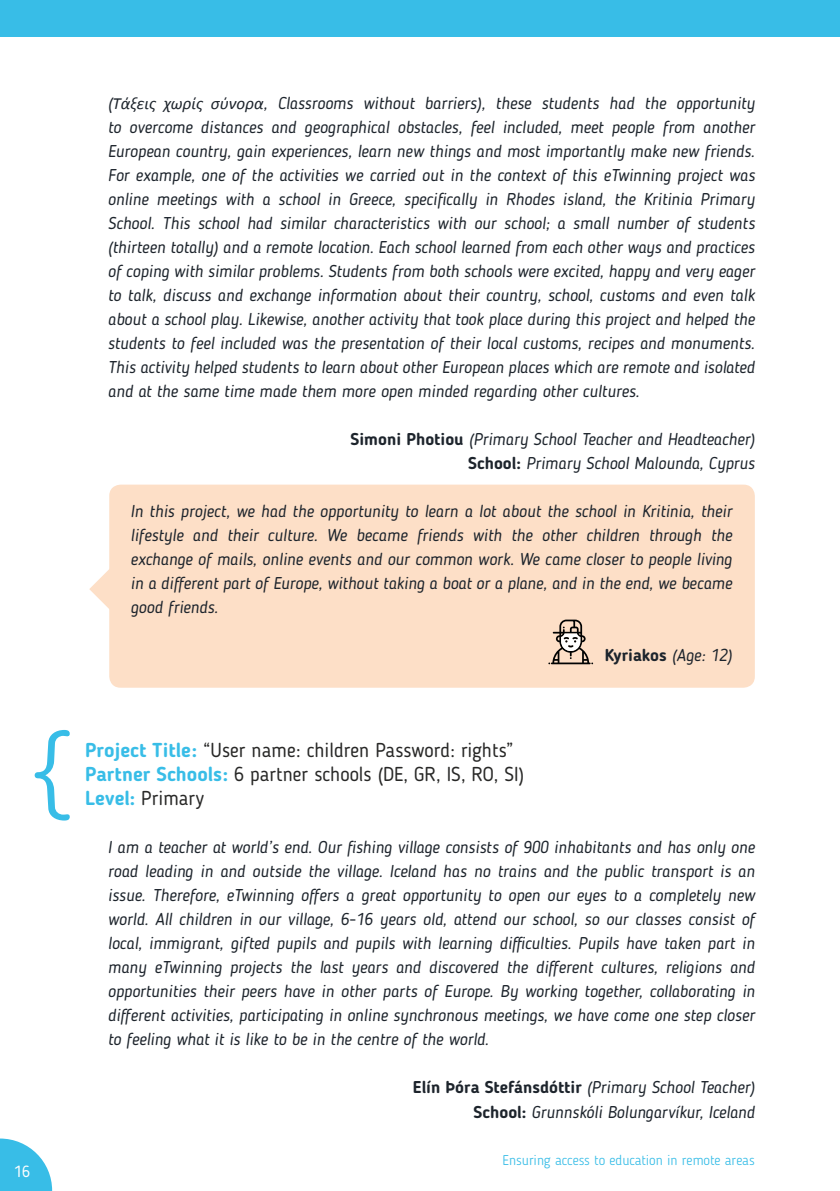
<style>
.page{position:relative;width:840px;height:1191px;background:#fff}
.page>*{position:absolute;margin:0;border:0;box-sizing:border-box;transform-origin:0 0}
.t1{font:20px/24px "Blogger Sans";color:#282827}
.t2{font:italic 17px/24px "Blogger Sans";color:#1d242c;text-align:justify}
.t3{font:700 17px "Blogger Sans";color:#1d242c}
.t4{font:16px "Blogger Sans";color:#fff}
.t5{font:300 14px "Blogger Sans";color:#38bde7}
.s1{font-family:"Calibri"}
.s2{font-weight:700;font-style:normal}
.s3{font-weight:400;font-style:italic}
.s4{font-weight:700;color:#38bde7}
</style>
<div class="page">
<div style="left:0;top:0;width:839px;height:37px;background:#38bde7"></div>
<svg style="left:0;top:1138px;width:52px;height:53px"></svg>
<svg style="left:89px;top:569px;width:20px;height:40px"></svg>
<div style="left:109px;top:484px;width:645px;height:203px;background:#fddfc7;border-radius:11px"></div>
<svg style="left:548px;top:619px;width:44px;height:45px"></svg>
<svg style="left:35px;top:730px;width:35px;height:90px"></svg>
<p class="t4" style="left:14px;top:1162px;width:17px">16</p>
<p class="t2" style="left:108px;top:91px;width:648px">(<span class="s1">Τάξεις χωρίς σύνορα</span>, Classrooms without barriers), these students had the opportunity to overcome distances and geographical obstacles, feel included, meet people from another European country, gain experiences, learn new things and most importantly make new friends.<br>For example, one of the activities we carried out in the context of this eTwinning project was online meetings with a school in Greece, specifically in Rhodes island, the Kritinia Primary School. This school had similar characteristics with our school; a small number of students (thirteen totally) and a remote location. Each school learned from each other ways and practices of coping with similar problems. Students from both schools were excited, happy and very eager to talk, discuss and exchange information about their country, school, customs and even talk about a school play. Likewise, another activity that took place during this project and helped the students to feel included was the presentation of their local customs, recipes and monuments.<br>This activity helped students to learn about other European places which are remote and isolated and at the same time made them more open minded regarding other cultures.</p>
<p class="t2" style="left:350px;top:427px;width:405px;text-align:right"><span class="s2">Simoni Photiou</span> (Primary School Teacher and Headteacher)<br><span class="s2">School:</span> Primary School Malounda, Cyprus</p>
<p class="t2" style="left:130px;top:499px;width:603px">In this project, we had the opportunity to learn a lot about the school in Kritinia, their lifestyle and their culture. We became friends with the other children through the exchange of mails, online events and our common work. We came closer to people living in a different part of Europe, without taking a boat or a plane, and in the end, we became good friends.</p>
<p class="t3" style="left:604px;top:645px;width:129px">Kyriakos <span class="s3">(Age: 12)</span></p>
<p class="t1" style="left:85px;top:738px;width:440px"><span class="s4">Project Title:</span> “User name: children Password: rights”<br><span class="s4">Partner Schools:</span> 6 partner schools (DE, GR, IS, RO, SI)<br><span class="s4">Level:</span> Primary</p>
<p class="t2" style="left:108px;top:835px;width:648px">I am a teacher at world’s end. Our fishing village consists of 900 inhabitants and has only one road leading in and outside the village. Iceland has no trains and the public transport is an issue. Therefore, eTwinning offers a great opportunity to open our eyes to a completely new world. All children in our village, 6-16 years old, attend our school, so our classes consist of local, immigrant, gifted pupils and pupils with learning difficulties. Pupils have taken part in many eTwinning projects the last years and discovered the different cultures, religions and opportunities their peers have in other parts of Europe. By working together, collaborating in different activities, participating in online synchronous meetings, we have come one step closer to feeling what it is like to be in the centre of the world.</p>
<p class="t2" style="left:413px;top:1075px;width:343px;text-align:right"><span class="s2">Elín Þóra Stefánsdóttir</span> (Primary School Teacher)<br><span class="s2">School:</span> Grunnskóli Bolungarvíkur, Iceland</p>
<p class="t5" style="left:502px;top:1152px;width:254px">Ensuring access to education in remote areas</p>
</div>
